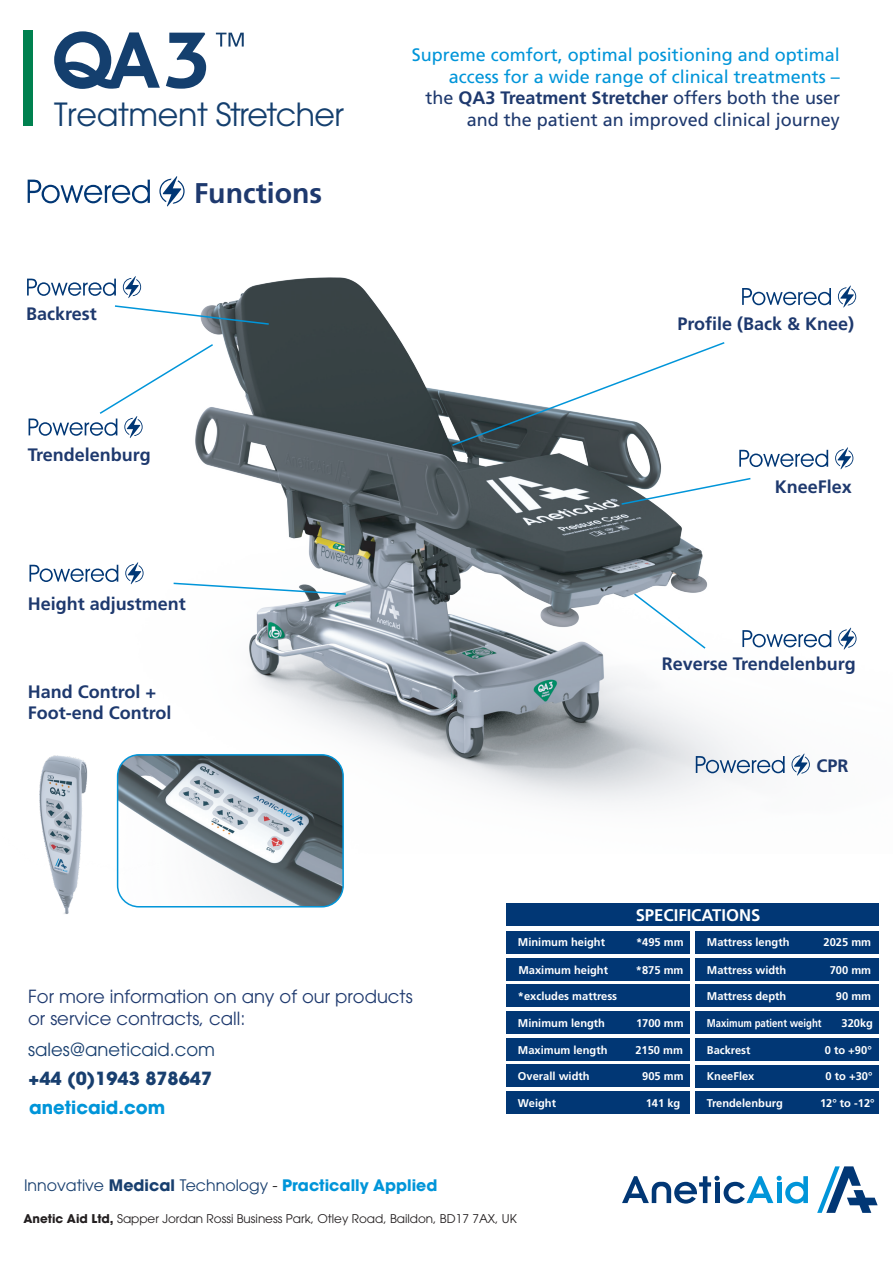
<style>
.page{position:relative;width:893px;height:1263px;background:#fff}
.page>*{position:absolute;margin:0;border:0;box-sizing:border-box;transform-origin:0 0}
.t1{font:31.8px "Avant Garde CE";letter-spacing:-.01em;color:#143f6e}
.t2{font:700 28.5px "Frutiger";color:#1e396e}
.t3{font:18px/21.6px "Frutiger";color:#0095d9;text-align:right}
.t4{font:700 18px/21.6px "Frutiger";color:#1e396e}
.t5{font:18px/21.6px "Avant Garde CE";color:#1e396e}
.t6{font:18px "Avant Garde CE";color:#183f6f}
.t7{font:700 18px "Avant Garde LT";color:#183f6f}
.t8{font:700 18px "Avant Garde LT";color:#0095d9}
.t9{font:700 16.8px "Frutiger";color:#fff}
.t10{font:15.75px "Avant Garde CE";color:#183f6f}
.t11{font:12px "Avant Garde CE";color:#231f20}
.t12{font:700 11.25px "Frutiger";color:#fff}
.t13{font:700 11.25px "Frutiger";color:#fff;scale:.85 1}
.s1{color:#1e396e}
.s2{font-weight:700;color:#1e396e}
.s3{font-family:"Avant Garde LT";font-weight:700}
.s4{font-family:"Avant Garde";color:#231f20}
.s5{font-family:"Avant Garde LT";font-weight:700;color:#0095d9}
</style>
<div class="page">
<img style="left:114px;top:277px;width:743px;height:526px">
<svg style="left:622px;top:1176px;width:186px;height:27px"></svg>
<svg style="left:817px;top:1166px;width:61px;height:47px"></svg>
<div style="left:506px;top:903px;width:372px;height:23px;background:#013775"></div>
<div style="left:506px;top:931px;width:183px;height:22px;background:#013775"></div>
<div style="left:507px;top:958px;width:183px;height:23px;background:#013775"></div>
<div style="left:506px;top:984px;width:183px;height:23px;background:#013775"></div>
<div style="left:506px;top:1011px;width:183px;height:23px;background:#013775"></div>
<div style="left:506px;top:1038px;width:183px;height:23px;background:#013775"></div>
<div style="left:506px;top:1064px;width:183px;height:23px;background:#013775"></div>
<div style="left:506px;top:1091px;width:183px;height:23px;background:#013775"></div>
<div style="left:695px;top:931px;width:183px;height:22px;background:#013775"></div>
<div style="left:695px;top:958px;width:183px;height:23px;background:#013775"></div>
<div style="left:695px;top:984px;width:183px;height:23px;background:#013775"></div>
<div style="left:695px;top:1011px;width:183px;height:23px;background:#013775"></div>
<div style="left:695px;top:1038px;width:183px;height:23px;background:#013775"></div>
<div style="left:695px;top:1065px;width:183px;height:22px;background:#013775"></div>
<div style="left:695px;top:1091px;width:183px;height:23px;background:#013775"></div>
<div style="left:23px;top:31px;width:10px;height:95px;background:#00814f"></div>
<img style="left:166px;top:755px;width:177px;height:152px">
<div style="left:117px;top:754px;width:227px;height:153px;border:2px solid #0095d9;border-radius:21px"></div>
<svg style="left:54px;top:31px;width:106px;height:58px"></svg>
<svg style="left:166px;top:33px;width:40px;height:56px"></svg>
<svg style="left:216px;top:33px;width:28px;height:14px"></svg>
<img style="left:39px;top:746px;width:127px;height:168px">
<svg style="left:114px;top:304px;width:156px;height:22px"></svg>
<svg style="left:172px;top:582px;width:175px;height:14px"></svg>
<svg style="left:632px;top:592px;width:75px;height:58px"></svg>
<svg style="left:620px;top:477px;width:132px;height:29px"></svg>
<svg style="left:450px;top:341px;width:276px;height:106px"></svg>
<svg style="left:30px;top:565px;width:88px;height:17px"></svg>
<svg style="left:125px;top:562px;width:19px;height:22px"></svg>
<svg style="left:29px;top:343px;width:186px;height:95px"></svg>
<svg style="left:27px;top:279px;width:89px;height:17px"></svg>
<svg style="left:123px;top:276px;width:18px;height:22px"></svg>
<svg style="left:28px;top:180px;width:122px;height:23px"></svg>
<svg style="left:159px;top:176px;width:26px;height:31px"></svg>
<svg style="left:742px;top:288px;width:89px;height:17px"></svg>
<svg style="left:838px;top:285px;width:18px;height:23px"></svg>
<svg style="left:739px;top:450px;width:89px;height:17px"></svg>
<svg style="left:835px;top:447px;width:18px;height:22px"></svg>
<svg style="left:742px;top:630px;width:89px;height:17px"></svg>
<svg style="left:838px;top:627px;width:18px;height:23px"></svg>
<svg style="left:696px;top:756px;width:89px;height:17px"></svg>
<svg style="left:792px;top:753px;width:18px;height:23px"></svg>
<h1 class="t1" style="left:54px;top:95px;width:291px">Treatment Stretcher</h1>
<h3 class="t4" style="left:26px;top:303px;width:72px">Backrest</h3>
<h2 class="t2" style="left:194px;top:176px;width:130px">Functions</h2>
<h3 class="t4" style="left:28px;top:444px;width:125px">Trendelenburg</h3>
<h3 class="t4" style="left:28px;top:592px;width:160px">Height adjustment</h3>
<h3 class="t4" style="left:28px;top:680px;width:145px">Hand Control +<br>Foot-end Control</h3>
<h3 class="t3" style="left:412px;top:44px;width:430px">Supreme comfort, optimal positioning and optimal access for a wide range of clinical treatments –<br><span class="s1">the</span> <span class="s2">QA3 Treatment Stretcher</span> <span class="s1">offers both the user and the patient an improved clinical journey</span></h3>
<h3 class="t4" style="left:677px;top:313px;width:178px">Profile (Back &amp; Knee)</h3>
<h3 class="t4" style="left:775px;top:476px;width:79px">KneeFlex</h3>
<h3 class="t4" style="left:662px;top:653px;width:196px">Reverse Trendelenburg</h3>
<h3 class="t9" style="left:636px;top:905px;width:126px">SPECIFICATIONS</h3>
<h3 class="t4" style="left:816px;top:755px;width:34px">CPR</h3>
<h3 class="t5" style="left:28px;top:985px;width:386px">For more information on any of our products or service contracts, call:</h3>
<h3 class="t6" style="left:28px;top:1039px;width:189px">sales@aneticaid.com</h3>
<h3 class="t7" style="left:29px;top:1067px;width:185px">+44 (0)1943 878647</h3>
<h3 class="t8" style="left:29px;top:1096px;width:138px">aneticaid.com</h3>
<p class="t12" style="left:518px;top:936px;width:89px">Minimum height</p>
<p class="t12" style="left:636px;top:936px;width:49px">*495 mm</p>
<p class="t12" style="left:518px;top:963px;width:91px">Maximum height</p>
<p class="t12" style="left:636px;top:963px;width:49px">*875 mm</p>
<p class="t12" style="left:518px;top:990px;width:101px">*excludes mattress</p>
<p class="t12" style="left:518px;top:1016px;width:89px">Minimum length</p>
<p class="t12" style="left:636px;top:1016px;width:49px">1700 mm</p>
<p class="t12" style="left:518px;top:1043px;width:91px">Maximum length</p>
<p class="t12" style="left:635px;top:1043px;width:49px">2150 mm</p>
<p class="t12" style="left:518px;top:1069px;width:73px">Overall width</p>
<p class="t12" style="left:642px;top:1069px;width:43px">905 mm</p>
<p class="t12" style="left:518px;top:1096px;width:40px">Weight</p>
<p class="t12" style="left:646px;top:1096px;width:36px">141 kg</p>
<p class="t12" style="left:707px;top:936px;width:84px">Mattress length</p>
<p class="t12" style="left:823px;top:936px;width:49px">2025 mm</p>
<p class="t12" style="left:707px;top:963px;width:81px">Mattress width</p>
<p class="t12" style="left:830px;top:963px;width:43px">700 mm</p>
<p class="t12" style="left:707px;top:990px;width:81px">Mattress depth</p>
<p class="t12" style="left:836px;top:990px;width:37px">90 mm</p>
<p class="t13" style="left:707px;top:1016px;width:136px">Maximum patient weight</p>
<p class="t12" style="left:841px;top:1016px;width:33px">320kg</p>
<p class="t12" style="left:707px;top:1043px;width:45px">Backrest</p>
<p class="t12" style="left:825px;top:1043px;width:48px">0 to +90°</p>
<p class="t12" style="left:707px;top:1070px;width:49px">KneeFlex</p>
<p class="t12" style="left:826px;top:1070px;width:48px">0 to +30°</p>
<p class="t12" style="left:707px;top:1096px;width:78px">Trendelenburg</p>
<p class="t12" style="left:820px;top:1096px;width:56px">12° to -12°</p>
<h3 class="t10" style="left:24px;top:1176px;width:415px">Innovative <span class="s3">Medical</span> Technology <span class="s4">-</span> <span class="s5">Practically Applied</span></h3>
<p class="t11" style="left:24px;top:1211px;width:495px"><span class="s3">Anetic Aid Ltd,</span> Sapper Jordan Rossi Business Park, Otley Road, Baildon, BD17 7AX, UK</p>
</div>
